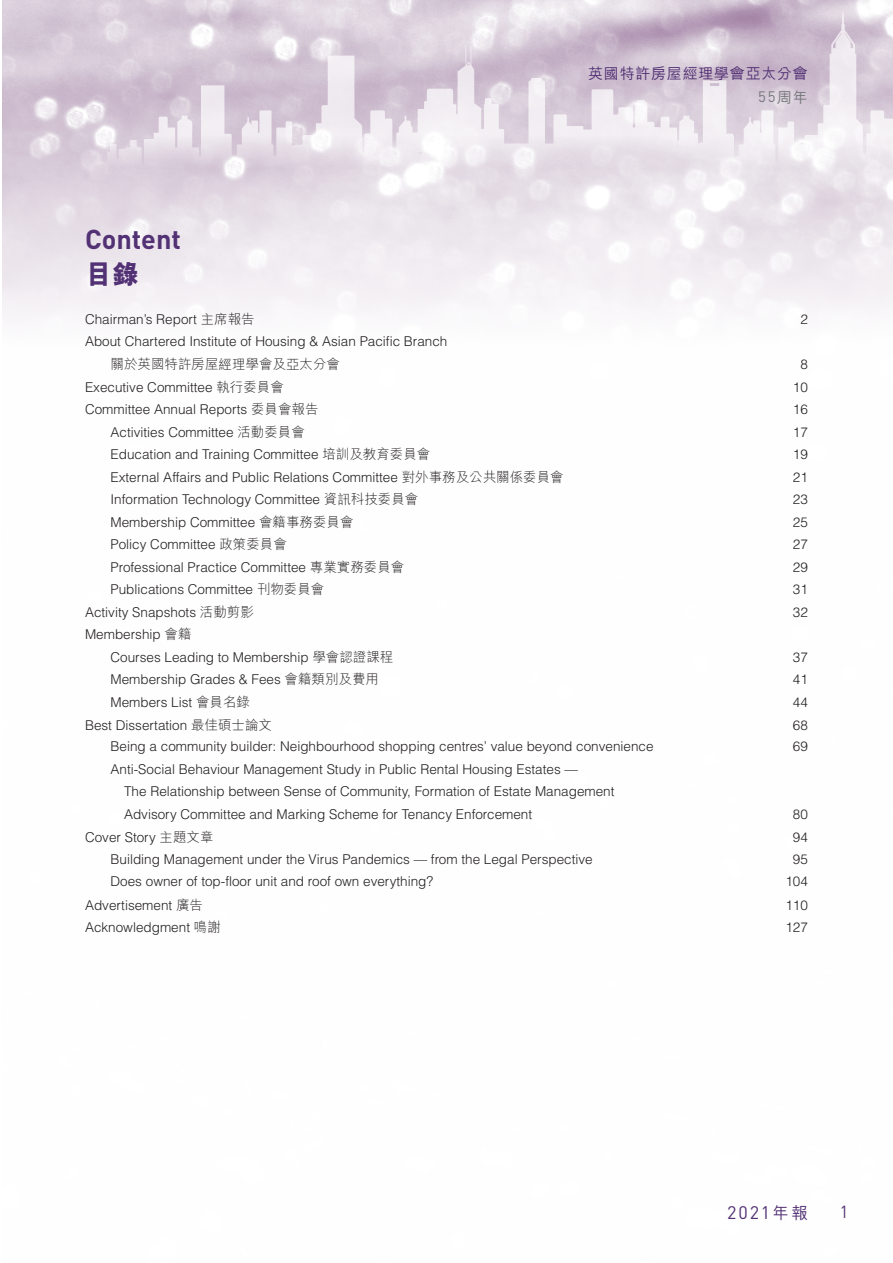
<style>
.page{position:relative;width:893px;height:1263px;background:#fff}
.page>*{position:absolute;margin:0;border:0;box-sizing:border-box;transform-origin:0 0}
.Subhead_1{font:700 27px "DINOT";color:#523174}
.Subhead_1-2{font:800 27px "M Hei HK";color:#523174}
.t1{font:18px "DINOT";color:#523174}
.t2{font:17.4px "DINOT";color:#523174;scale:.95 1}
.分隔頁主標題{font:500 15px "M Hei HK";letter-spacing:.05em;color:#523174}
.t3{font:15px "DINOT";color:#76787b}
.Body_text{font:300 13.5px "Helvetica LT Std";color:#231f20}
.Body_text-2{font:300 13.5px "M Hei HK";color:#231f20}
.s1{font-family:"M Hei HK";font-weight:500}
.s2{font-family:"M Hei HK"}
.s3{font-family:"M Hei HK";font-weight:500;font-size:16.5px}
</style>
<div class="page">
<div style="left:660px;top:117px;width:9px;height:29px;background:#f2eef3"></div>
<svg style="left:656px;top:133px;width:15px;height:37px"></svg>
<svg style="left:667px;top:12px;width:226px;height:158px"></svg>
<svg style="left:97px;top:45px;width:564px;height:125px;background:#ddd3df"></svg>
<p class="分隔頁主標題" style="left:588px;top:63px;width:221px">英國特許房屋經理學會亞太分會</p>
<p class="t3" style="left:758px;top:85px;width:51px">55<span class="s1">周年</span></p>
<p class="Subhead_1" style="left:85px;top:219px;width:98px">Content</p>
<p class="Subhead_1-2" style="left:85px;top:260px;width:55px">目錄</p>
<p class="Body_text" style="left:85px;top:311px;width:171px">Chairman’s Report <span class="s2">主席報告</span></p>
<p class="Body_text" style="left:800px;top:311px;width:9px">2</p>
<p class="Body_text" style="left:85px;top:333px;width:364px">About Chartered Institute of Housing &amp; Asian Pacific Branch</p>
<p class="Body_text-2" style="left:111px;top:358px;width:231px">關於英國特許房屋經理學會及亞太分會</p>
<p class="Body_text" style="left:800px;top:356px;width:9px">8</p>
<p class="Body_text" style="left:85px;top:379px;width:200px">Executive Committee <span class="s2">執行委員會</span></p>
<p class="Body_text" style="left:793px;top:379px;width:17px">10</p>
<p class="Body_text" style="left:85px;top:401px;width:235px">Committee Annual Reports <span class="s2">委員會報告</span></p>
<p class="Body_text" style="left:793px;top:401px;width:17px">16</p>
<p class="Body_text" style="left:111px;top:424px;width:196px">Activities Committee <span class="s2">活動委員會</span></p>
<p class="Body_text" style="left:793px;top:424px;width:17px">17</p>
<p class="Body_text" style="left:111px;top:446px;width:321px">Education and Training Committee <span class="s2">培訓及教育委員會</span></p>
<p class="Body_text" style="left:793px;top:446px;width:17px">19</p>
<p class="Body_text" style="left:111px;top:469px;width:455px">External Affairs and Public Relations Committee <span class="s2">對外事務及公共關係委員會</span></p>
<p class="Body_text" style="left:793px;top:469px;width:17px">21</p>
<p class="Body_text" style="left:111px;top:491px;width:309px">Information Technology Committee <span class="s2">資訊科技委員會</span></p>
<p class="Body_text" style="left:793px;top:491px;width:17px">23</p>
<p class="Body_text" style="left:111px;top:514px;width:245px">Membership Committee <span class="s2">會籍事務委員會</span></p>
<p class="Body_text" style="left:793px;top:514px;width:17px">25</p>
<p class="Body_text" style="left:111px;top:536px;width:178px">Policy Committee <span class="s2">政策委員會</span></p>
<p class="Body_text" style="left:793px;top:536px;width:17px">27</p>
<p class="Body_text" style="left:111px;top:559px;width:295px">Professional Practice Committee <span class="s2">專業實務委員會</span></p>
<p class="Body_text" style="left:793px;top:559px;width:17px">29</p>
<p class="Body_text" style="left:111px;top:581px;width:215px">Publications Committee <span class="s2">刊物委員會</span></p>
<p class="Body_text" style="left:793px;top:581px;width:17px">31</p>
<p class="Body_text" style="left:85px;top:604px;width:170px">Activity Snapshots <span class="s2">活動剪影</span></p>
<p class="Body_text" style="left:793px;top:604px;width:17px">32</p>
<p class="Body_text" style="left:85px;top:626px;width:108px">Membership <span class="s2">會籍</span></p>
<p class="Body_text" style="left:111px;top:649px;width:284px">Courses Leading to Membership <span class="s2">學會認證課程</span></p>
<p class="Body_text" style="left:793px;top:649px;width:17px">37</p>
<p class="Body_text" style="left:111px;top:671px;width:270px">Membership Grades &amp; Fees <span class="s2">會籍類別及費用</span></p>
<p class="Body_text" style="left:793px;top:671px;width:17px">41</p>
<p class="Body_text" style="left:111px;top:694px;width:141px">Members List <span class="s2">會員名錄</span></p>
<p class="Body_text" style="left:793px;top:694px;width:17px">44</p>
<p class="Body_text" style="left:85px;top:716px;width:189px">Best Dissertation <span class="s2">最佳碩士論文</span></p>
<p class="Body_text" style="left:793px;top:716px;width:17px">68</p>
<p class="Body_text" style="left:111px;top:738px;width:544px">Being a community builder: Neighbourhood shopping centres’ value beyond convenience</p>
<p class="Body_text" style="left:793px;top:738px;width:17px">69</p>
<p class="Body_text" style="left:111px;top:760px;width:469px">Anti-Social Behaviour Management Study in Public Rental Housing Estates —</p>
<p class="Body_text" style="left:124px;top:783px;width:492px">The Relationship between Sense of Community, Formation of Estate Management</p>
<p class="Body_text" style="left:124px;top:805px;width:410px">Advisory Committee and Marking Scheme for Tenancy Enforcement</p>
<p class="Body_text" style="left:793px;top:805px;width:17px">80</p>
<p class="Body_text" style="left:85px;top:829px;width:130px">Cover Story <span class="s2">主題文章</span></p>
<p class="Body_text" style="left:793px;top:829px;width:17px">94</p>
<p class="Body_text" style="left:111px;top:850px;width:484px">Building Management under the Virus Pandemics — from the Legal Perspective</p>
<p class="Body_text" style="left:793px;top:850px;width:17px">95</p>
<p class="Body_text" style="left:111px;top:873px;width:324px">Does owner of top-floor unit and roof own everything?</p>
<p class="Body_text" style="left:785px;top:873px;width:24px">104</p>
<p class="Body_text" style="left:85px;top:896px;width:120px">Advertisement <span class="s2">廣告</span></p>
<p class="Body_text" style="left:785px;top:896px;width:24px">110</p>
<p class="Body_text" style="left:85px;top:919px;width:137px">Acknowledgment <span class="s2">鳴謝</span></p>
<p class="Body_text" style="left:785px;top:919px;width:24px">127</p>
<p class="t1" style="left:727px;top:1198px;width:82px">2021<span class="s3">年報</span></p>
<p class="t2" style="left:840px;top:1198px;width:11px">1</p>
</div>
